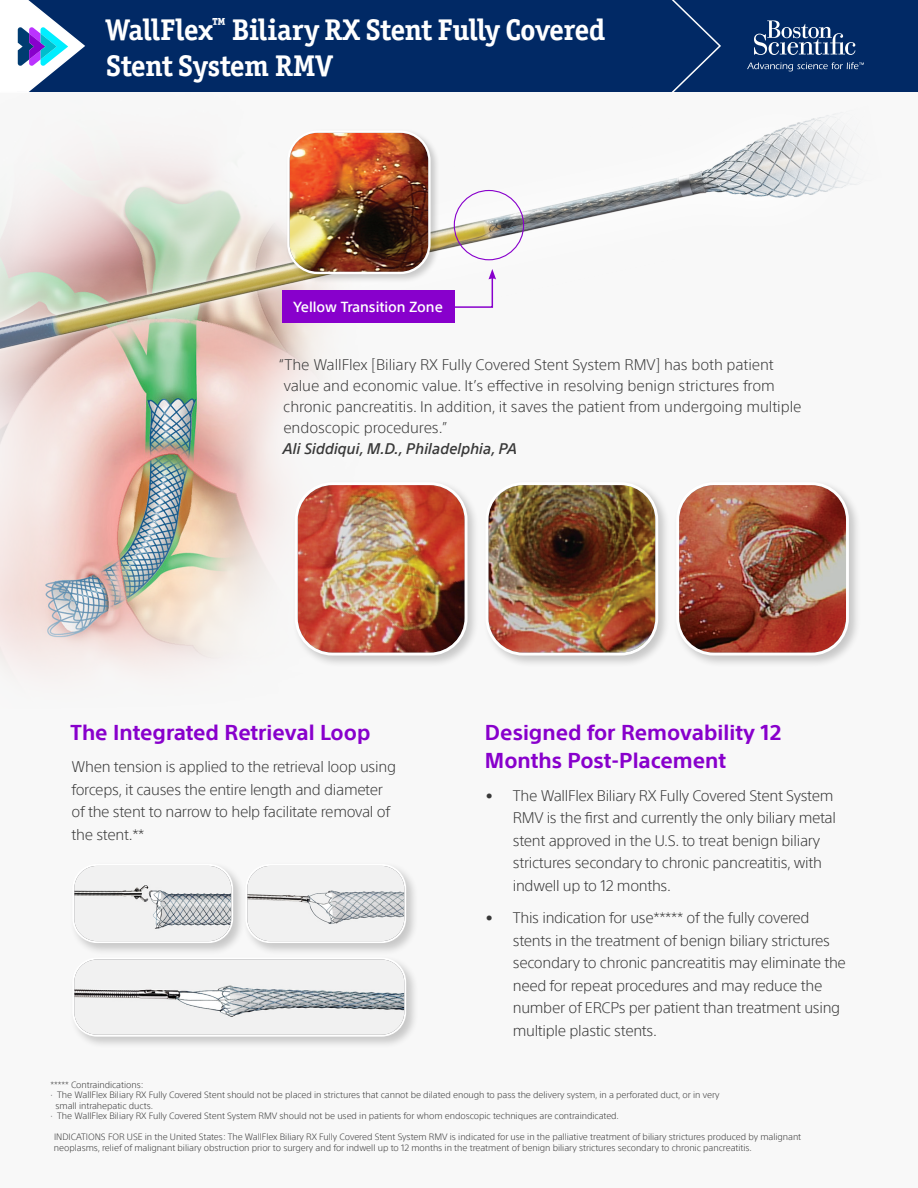
<style>
.page{position:relative;width:918px;height:1188px;background:#f2f2f2}
.page>*{position:absolute;margin:0;border:0;box-sizing:border-box;transform-origin:0 0}
.t1{font:700 30px "Officina Ser ITC Std";letter-spacing:-.005em;color:#fff}
.t2{font:700 21px "SST";color:#80c}
.tex{font:300 15px/22.5px "SST";letter-spacing:-.02em;color:#383838}
.t3{font:500 14.25px "SST";letter-spacing:-.005em;color:#fff}
.tex-2{font:300 9px "SST";letter-spacing:-.005em;color:#383838}
.s1{font-weight:500;font-style:italic}
</style>
<div class="page">
<img style="left:0;top:117px;width:846px;height:541px">
<div style="left:18px;top:0;width:900px;height:91px;background:#012965"></div>
<div style="left:17px;top:0;width:901px;height:92px;border:2px solid #012965"></div>
<svg style="left:0;top:0;width:86px;height:92px"></svg>
<svg style="left:670px;top:0;width:52px;height:93px"></svg>
<svg style="left:754px;top:20px;width:101px;height:35px"></svg>
<svg style="left:747px;top:62px;width:117px;height:9px"></svg>
<div style="left:454px;top:190px;width:70px;height:70px;border:1px solid #80c;border-radius:50%"></div>
<svg style="left:426px;top:269px;width:70px;height:42px"></svg>
<div style="left:282px;top:291px;width:172px;height:32px;background:#80c"></div>
<div style="left:285px;top:129px;width:155px;height:155px;background:#000;opacity:.2"></div>
<img style="left:290px;top:133px;width:138px;height:139px">
<div style="left:287px;top:131px;width:144px;height:143px;border:2px solid #fff;border-radius:29px"></div>
<div style="left:673px;top:479px;width:188px;height:189px;background:#000;opacity:.2"></div>
<img style="left:679px;top:485px;width:167px;height:168px">
<div style="left:676px;top:482px;width:173px;height:174px;border:3px solid #fff;border-radius:36px"></div>
<div style="left:482px;top:479px;width:188px;height:189px;background:#000;opacity:.2"></div>
<img style="left:488px;top:485px;width:167px;height:168px">
<div style="left:486px;top:482px;width:172px;height:174px;border:3px solid #fff;border-radius:36px"></div>
<div style="left:292px;top:479px;width:188px;height:189px;background:#000;opacity:.2"></div>
<img style="left:298px;top:485px;width:167px;height:168px">
<div style="left:295px;top:482px;width:173px;height:174px;border:3px solid #fff;border-radius:36px"></div>
<div style="left:70px;top:861px;width:176px;height:95px;background:#000;opacity:.2"></div>
<img style="left:74px;top:866px;width:157px;height:75px">
<div style="left:72px;top:864px;width:161px;height:79px;border:2px solid #fff;border-radius:24px"></div>
<div style="left:243px;top:861px;width:176px;height:95px;background:#000;opacity:.2"></div>
<img style="left:247px;top:866px;width:157px;height:75px">
<div style="left:245px;top:864px;width:161px;height:79px;border:2px solid #fff;border-radius:24px"></div>
<div style="left:70px;top:955px;width:349px;height:94px;background:#000;opacity:.2"></div>
<img style="left:74px;top:959px;width:330px;height:76px">
<div style="left:72px;top:958px;width:334px;height:79px;border:2px solid #fff;border-radius:24px"></div>
<p class="t1" style="left:106px;top:11px;width:500px">WallFlex<sup>™</sup> Biliary RX Stent Fully Covered</p>
<p class="t1" style="left:106px;top:47px;width:228px">Stent System RMV</p>
<p class="t3" style="left:293px;top:299px;width:151px">Yellow Transition Zone</p>
<p class="tex" style="left:279px;top:354px;width:524px;line-height:21px">“The WallFlex [Biliary RX Fully Covered Stent System RMV] has both patient value and economic value. It’s effective in resolving benign strictures from chronic pancreatitis. In addition, it saves the patient from undergoing multiple endoscopic procedures.”<br><span class="s1">Ali Siddiqui, M.D., Philadelphia, PA</span></p>
<p class="t2" style="left:71px;top:720px;width:301px">The Integrated Retrieval Loop</p>
<p class="tex" style="left:72px;top:756px;width:326px">When tension is applied to the retrieval loop using</p>
<p class="tex" style="left:72px;top:778px;width:313px">forceps, it causes the entire length and diameter</p>
<p class="tex" style="left:72px;top:800px;width:320px">of the stent to narrow to help facilitate removal of</p>
<p class="tex" style="left:72px;top:823px;width:74px">the stent.**</p>
<p class="t2" style="left:485px;top:720px;width:298px">Designed for Removability 12</p>
<p class="t2" style="left:485px;top:748px;width:243px">Months Post-Placement</p>
<p class="tex" style="left:513px;top:784px;width:325px;text-indent:-27px">• The WallFlex Biliary RX Fully Covered Stent System RMV is the first and currently the only biliary metal stent approved in the U.S. to treat benign biliary strictures secondary to chronic pancreatitis, with indwell up to 12 months.</p>
<p class="tex" style="left:513px;top:907px;width:335px;text-indent:-27px">• This indication for use***** of the fully covered stents in the treatment of benign biliary strictures secondary to chronic pancreatitis may eliminate the need for repeat procedures and may reduce the number of ERCPs per patient than treatment using multiple plastic stents.</p>
<p class="tex-2" style="left:50px;top:1079px;width:95px">***** Contraindications:</p>
<p class="tex-2" style="left:50px;top:1090px;width:671px">· The WallFlex Biliary RX Fully Covered Stent should not be placed in strictures that cannot be dilated enough to pass the delivery system, in a perforated duct, or in very</p>
<p class="tex-2" style="left:55px;top:1100px;width:99px">small intrahepatic ducts.</p>
<p class="tex-2" style="left:50px;top:1111px;width:570px">· The WallFlex Biliary RX Fully Covered Stent System RMV should not be used in patients for whom endoscopic techniques are contraindicated.</p>
<p class="tex-2" style="left:54px;top:1132px;width:749px">INDICATIONS FOR USE in the United States: The WallFlex Biliary RX Fully Covered Stent System RMV is indicated for use in the palliative treatment of biliary strictures produced by malignant</p>
<p class="tex-2" style="left:54px;top:1142px;width:700px">neoplasms, relief of malignant biliary obstruction prior to surgery and for indwell up to 12 months in the treatment of benign biliary strictures secondary to chronic pancreatitis.</p>
</div>
